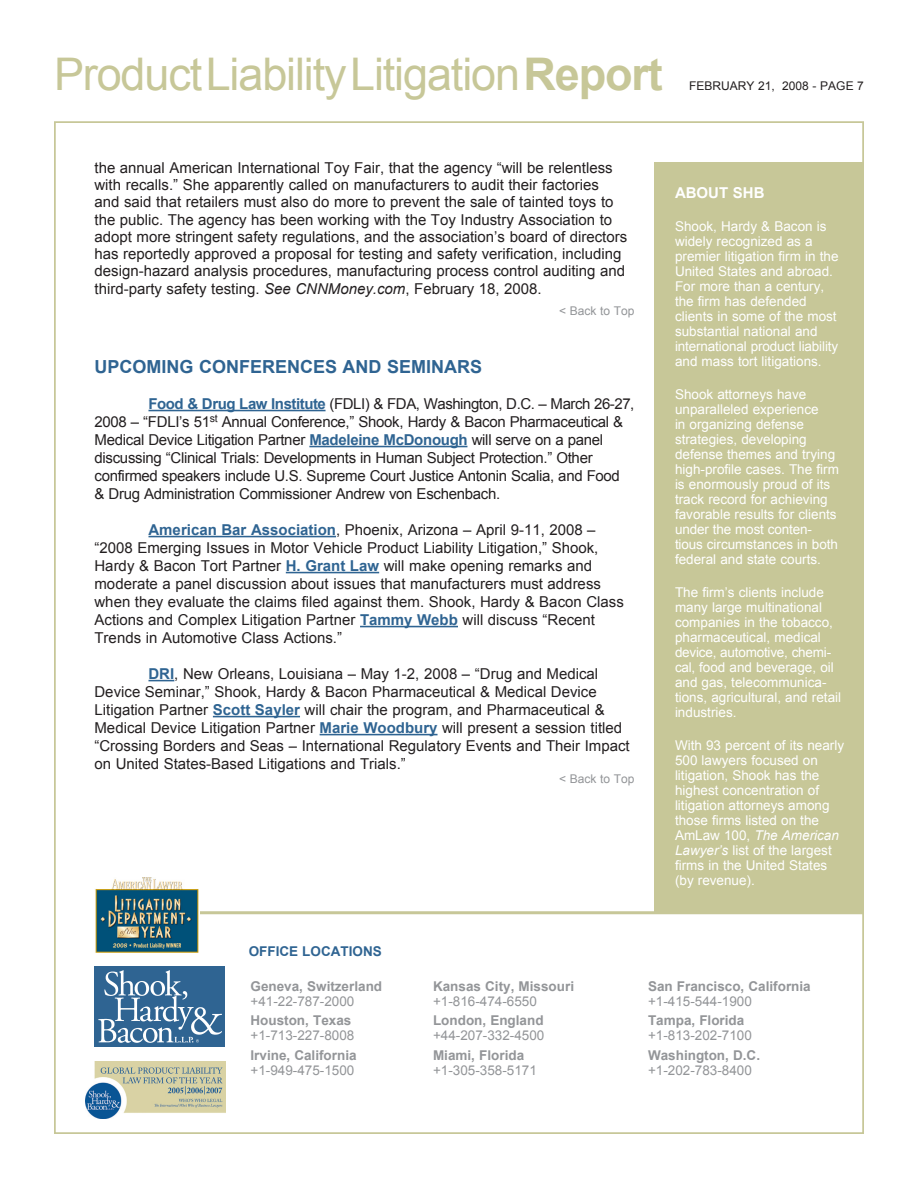
<style>
.page{position:relative;width:918px;height:1188px;background:#fff}
.page>*{position:absolute;margin:0;border:0;box-sizing:border-box;transform-origin:0 0}
.t1{font:45px "Arial";letter-spacing:-.025em;color:#c7c798}
.Head{font:700 18px "Arial";color:#2f6492}
.Body{font:15px/18px "Arial";color:#231f20}
.Body-2{font:15px/18px "Arial";letter-spacing:-.02em;color:#231f20}
.t2{font:700 15px "Arial";color:#fff}
.Body-NoIndent{font:13.5px/15px "Arial";color:#fff}
.Body-NoIndent-2{font:700 13.5px/15px "Arial";color:#939598}
.Body-NoIndent-3{font:13.5px/15px "Arial";color:#939598}
.t3{font:700 13.5px "Arial";color:#2f6492}
.t4{font:12px "Arial";color:#231f20}
.t5{font:12px "Arial";color:#939598}
.s1{font-weight:700}
.s2{font-style:italic}
.s3{font-weight:700;color:#2f6492}
.s4{font-weight:400}
</style>
<div class="page">
<hr style="left:94px;top:911px;width:770px;height:3px;background:#c7c798">
<div style="left:94px;top:966px;width:131px;height:81px;background:#2f6492"></div>
<img style="left:98px;top:970px;width:124px;height:72px">
<img style="left:85px;top:1062px;width:140px;height:57px">
<div style="left:655px;top:162px;width:209px;height:749px;background:#c7c798"></div>
<hr style="left:148px;top:410px;width:178px;height:1px;background:#2f6492">
<hr style="left:309px;top:446px;width:158px;height:1px;background:#2f6492">
<hr style="left:148px;top:536px;width:188px;height:1px;background:#2f6492">
<hr style="left:286px;top:572px;width:93px;height:1px;background:#2f6492">
<hr style="left:360px;top:626px;width:98px;height:1px;background:#2f6492">
<svg style="left:148px;top:680px;width:26px;height:1px"></svg>
<hr style="left:213px;top:716px;width:87px;height:1px;background:#2f6492">
<hr style="left:320px;top:734px;width:118px;height:1px;background:#2f6492">
<img style="left:94px;top:878px;width:105px;height:75px">
<p class="t1" style="left:54px;top:45px;width:610px">ProductLiabilityLitigation<span class="s1">Report</span></p>
<p class="t4" style="left:689px;top:78px;width:25px">February</p>
<p class="t4" style="left:758px;top:78px;width:97px">21, 2008 - Page</p>
<p class="Body" style="left:94px;top:159px;width:534px;line-height:17.2px">the annual American International Toy Fair, that the agency “will be relentless with recalls.” She apparently called on manufacturers to audit their factories and said that retailers must also do more to prevent the sale of tainted toys to the public. The agency has been working with the Toy Industry Association to adopt more stringent safety regulations, and the association’s board of directors has reportedly approved a proposal for testing and safety verification, including design-hazard analysis procedures, manufacturing process control auditing and third-party safety testing. <span class="s2">See CNNMoney. com</span>, February 18, 2008.</p>
<p class="t5" style="left:559px;top:303px;width:77px">&lt; Back to Top</p>
<p class="Head" style="left:94px;top:355px;width:13px">Upc</p>
<p class="Head" style="left:132px;top:355px;width:351px">oming Conferences and Seminars</p>
<p class="Body-2" style="left:94px;top:395px;width:541px;text-indent:54px"><span class="s3">Food &amp; Drug Law Institute</span> (FDLI) &amp; FDA, Washington, D.C. – March 26-27, 2008 – “FDLI’s 51<sup>st</sup> Annual Conference,” Shook, Hardy &amp; Bacon Pharmaceutical &amp; Medical Device Litigation Partner <span class="s3">Madeleine McDonough</span> will serve on a panel discussing “Clinical Trials: Developments in Human Subject Protection.” Other confirmed speakers include U.S. Supreme Court Justice Antonin Scalia, and Food<br>&amp; Drug Administration Commissioner Andrew von Eschenbach.</p>
<p class="Body" style="left:94px;top:521px;width:531px;text-indent:54px"><span class="s3">American Bar Association</span>, Phoenix, Arizona – April 9-11, 2008 – “2008 Emerging Issues in Motor Vehicle Product Liability Litigation,” Shook, Hardy &amp; Bacon Tort Partner <span class="s3">H. Grant Law</span> will make opening remarks and moderate a panel discussion about issues that manufacturers must address when they evaluate the claims filed against them. Shook, Hardy &amp; Bacon Class Actions and Complex Litigation Partner <span class="s3">Tammy Webb</span> will discuss “Recent Trends in Automotive Class Actions.”</p>
<p class="Body" style="left:94px;top:665px;width:537px;text-indent:54px"><span class="s3">DRI</span>, New Orleans, Louisiana – May 1-2, 2008 – “Drug and Medical Device Seminar,” Shook, Hardy &amp; Bacon Pharmaceutical &amp; Medical Device Litigation Partner <span class="s3">Scott Sayler</span> will chair the program, and Pharmaceutical &amp; Medical Device Litigation Partner <span class="s3">Marie Woodbury</span> will present a session titled “Crossing Borders and Seas – International Regulatory Events and Their Impact on United States-Based Litigations and Trials.”</p>
<p class="t5" style="left:559px;top:771px;width:77px">&lt; Back to Top</p>
<p class="t2" style="left:675px;top:183px;width:33px">ABOUT</p>
<p class="t2" style="left:733px;top:183px;width:33px">SH B</p>
<p class="Body-NoIndent" style="left:675px;top:219px;width:165px">Shook, Hardy &amp; Bacon is widely recognized as a premier litigation firm in the<br>United States and abroad.<br>For more than a century, the firm has defended clients in some of the most substantial national and international product liability and mass tort litigations.</p>
<p class="Body-NoIndent" style="left:675px;top:387px;width:165px">Shook attorneys have unparalleled experience<br>in organizing defense strategies, developing defense themes and trying high-profile cases. The firm is enormously proud of its track record for achieving favorable results for clients under the most conten&shy;tious circumstances in both federal and state courts.</p>
<p class="Body-NoIndent" style="left:675px;top:585px;width:168px">The firm’s clients include many large multinational companies in the tobacco, pharma-ceutical, medical device, automotive, chemi&shy;cal, food and beverage, oil and gas, telecommunica&shy;tions, agricultural, and retail industries.</p>
<p class="Body-NoIndent" style="left:675px;top:738px;width:171px">With 93 percent of its nearly<br>500 lawyers focused on litigation, Shook has the highest concentration of litigation attorneys among those firms listed on the<br>AmLaw 100, <span class="s2">The American<br>Lawyer’s</span> list of the largest firms in the United States (by revenue).</p>
<p class="t3" style="left:249px;top:943px;width:10px">Off</p>
<p class="t3" style="left:276px;top:943px;width:108px">ice Locations</p>
<p class="Body-NoIndent-2" style="left:250px;top:979px;width:133px">Geneva, Switzerland <span class="s4">+41-22-787-2000</span></p>
<p class="Body-NoIndent-3" style="left:250px;top:1013px;width:105px"><span class="s1">Houston, Texas </span>+1-713-227-8008</p>
<p class="Body-NoIndent-2" style="left:250px;top:1048px;width:108px">Irvine, California <span class="s4">+1-949-475-1500</span></p>
<p class="Body-NoIndent-2" style="left:433px;top:979px;width:143px">Kansas City, Missouri <span class="s4">+1-816-474-6550</span></p>
<p class="Body-NoIndent-3" style="left:433px;top:1013px;width:113px"><span class="s1">London, England </span>+44-207-332-4500</p>
<p class="Body-NoIndent-3" style="left:433px;top:1048px;width:105px"><span class="s1">Miami, Florida </span>+1-305-358-5171</p>
<p class="Body-NoIndent-2" style="left:648px;top:979px;width:164px">San Francisco, California <span class="s4">+1-415-544-1900</span></p>
<p class="Body-NoIndent-3" style="left:648px;top:1013px;width:105px"><span class="s1">Tampa, Florida </span>+1-813-202-7100</p>
<p class="Body-NoIndent-2" style="left:648px;top:1048px;width:114px">Washington, D.C. <span class="s4">+1-202-783-8400</span></p>
</div>
